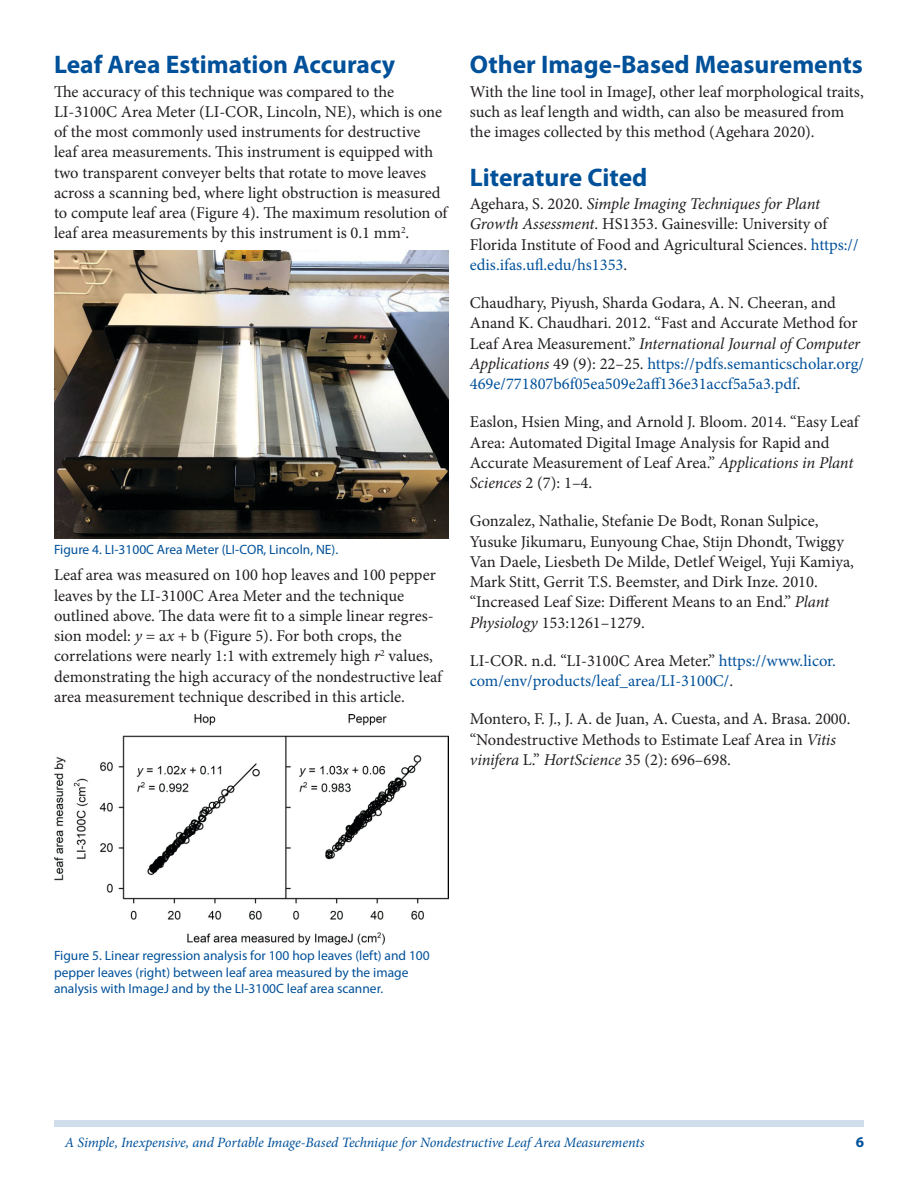
<style>
.page{position:relative;width:918px;height:1188px;background:#fff}
.page>*{position:absolute;margin:0;border:0;box-sizing:border-box;transform-origin:0 0}
.SectionHeading0{font:700 25.5px "Myriad Pro";color:#01519a}
.Paragraph{font:16.5px/20.2px "Minion Pro";color:#231f20}
.Paragraph-2{font:16.5px/20.2px "Minion Pro";color:#01519a}
.t1{font:700 15px "Myriad Pro";color:#01519a}
.RunningTitleItalics{font:italic 14.25px "Minion Pro";letter-spacing:-.01em;color:#01519a}
.t2{font:13.5px/16.5px "Myriad Pro";color:#01519a}
.s1{font-style:italic}
.s2{color:#01519a}
.s3{color:#231f20}
</style>
<div class="page">
<div style="left:54px;top:1120px;width:810px;height:7px;background:#d0deeb"></div>
<img style="left:54px;top:251px;width:394px;height:288px">
<img style="left:54px;top:715px;width:394px;height:230px">
<p class="SectionHeading0" style="left:54px;top:48px;width:343px">Leaf Area Estimation Accuracy</p>
<p class="Paragraph" style="left:54px;top:81px;width:395px">The accuracy of this technique was compared to the LI-3100C Area Meter (LI-COR, Lincoln, NE), which is one of the most commonly used instruments for destructive leaf area measurements. This instrument is equipped with two transparent conveyer belts that rotate to move leaves across a scanning bed, where light obstruction is measured to compute leaf area (Figure 4). The maximum resolution of leaf area measurements by this instrument is 0.1 mm<sup>2</sup>.</p>
<p class="t2" style="left:54px;top:541px;width:286px">Figure 4. LI-3100C Area Meter (LI-COR, Lincoln, NE).</p>
<p class="Paragraph" style="left:54px;top:565px;width:390px">Leaf area was measured on 100 hop leaves and 100 pepper leaves by the LI-3100C Area Meter and the technique outlined above. The data were fit to a simple linear regres&shy;sion model: <span class="s1">y</span> = a<span class="s1">x</span> + b (Figure 5). For both crops, the correlations were nearly 1:1 with extremely high <span class="s1">r</span><sup>2</sup> values, demonstrating the high accuracy of the nondestructive leaf area measurement technique described in this article.</p>
<p class="SectionHeading0" style="left:470px;top:48px;width:395px">Other Image-Based Measurements</p>
<p class="Paragraph" style="left:470px;top:81px;width:396px">With the line tool in ImageJ, other leaf morphological traits, such as leaf length and width, can also be measured from the images collected by this method (Agehara 2020).</p>
<p class="SectionHeading0" style="left:470px;top:160px;width:179px">Literature Cited</p>
<p class="Paragraph" style="left:470px;top:194px;width:390px">Agehara, S. 2020. <span class="s1">Simple Imaging Techniques for Plant Growth Assessment</span>. HS1353. Gainesville: University of Florida Institute of Food and Agricultural Sciences. <span class="s2">https:// edis.ifas.ufl.edu/hs1353</span>.</p>
<p class="Paragraph" style="left:470px;top:293px;width:396px">Chaudhary, Piyush, Sharda Godara, A. N. Cheeran, and Anand K. Chaudhari. 2012. “Fast and Accurate Method for Leaf Area Measurement.” <span class="s1">International Journal of Computer Applications</span> 49 (9): 22–25. <span class="s2">https://pdfs.semanticscholar.org/ 469e/771807b6f05ea509e2aff136e31accf5a5a3.pdf</span>.</p>
<p class="Paragraph" style="left:470px;top:412px;width:390px">Easlon, Hsien Ming, and Arnold J. Bloom. 2014. “Easy Leaf Area: Automated Digital Image Analysis for Rapid and Accurate Measurement of Leaf Area.” <span class="s1">Applications in Plant Sciences</span> 2 (7): 1–4.</p>
<p class="Paragraph" style="left:470px;top:511px;width:386px">Gonzalez, Nathalie, Stefanie De Bodt, Ronan Sulpice, Yusuke Jikumaru, Eunyoung Chae, Stijn Dhondt, Twiggy Van Daele, Liesbeth De Milde, Detlef Weigel, Yuji Kamiya, Mark Stitt, Gerrit T.S. Beemster, and Dirk Inze. 2010. “Increased Leaf Size: Different Means to an End.” <span class="s1">Plant Physiology</span> 153:1261–1279.</p>
<p class="Paragraph-2" style="left:470px;top:651px;width:368px"><span class="s3">LI-COR. n.d. “LI-3100C Area Meter.”</span> https://www.licor. com/env/products/leaf_area/LI-3100C/<span class="s3">.</span></p>
<p class="Paragraph" style="left:470px;top:709px;width:382px">Montero, F. J., J. A. de Juan, A. Cuesta, and A. Brasa. 2000. “Nondestructive Methods to Estimate Leaf Area in <span class="s1">Vitis vinifera</span> L.” <span class="s1">HortScience</span> 35 (2): 696–698.</p>
<p class="t2" style="left:54px;top:947px;width:377px">Figure 5. Linear regression analysis for 100 hop leaves (left) and 100 pepper leaves (right) between leaf area measured by the image analysis with ImageJ and by the LI-3100C leaf area scanner.</p>
<p class="RunningTitleItalics" style="left:65px;top:1133px;width:581px">A Simple, Inexpensive, and Portable Image-Based Technique for Nondestructive Leaf Area Measurements</p>
<p class="t1" style="left:856px;top:1133px;width:10px">6</p>
</div>
